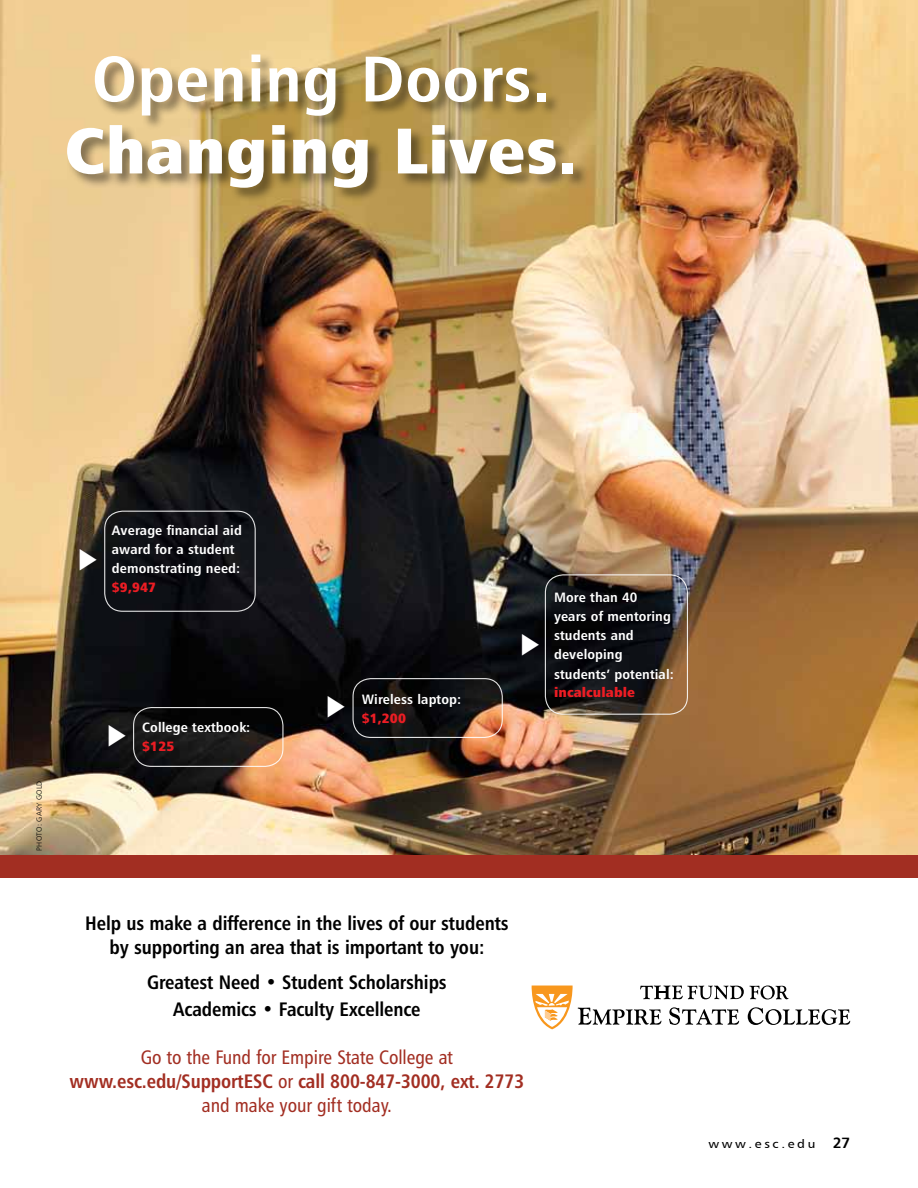
<style>
.page{position:relative;width:918px;height:1188px;background:#fff}
.page>*{position:absolute;margin:0;border:0;box-sizing:border-box;transform-origin:0 0}
.t1{font:64.5px "Humanist 777 BT Extra Black Cond B";letter-spacing:.005em;color:#fff;scale:1.1 1}
.t2{font:64.5px "Humanist 777 BT Bold Condensed B";letter-spacing:.005em;color:#fff;scale:1.1 1}
.t3{font:19.5px/24px "Humanist 777 BT Bold Condensed B";letter-spacing:-.005em;color:#000;text-align:center}
.t4{font:19.5px "Humanist 777 BT Roman Condensed B";letter-spacing:-.005em;color:#a22e22}
.t5{font:19.5px "Humanist 777 BT Bold Condensed B";letter-spacing:-.005em;color:#a22e22}
.t6{font:13.5px/19.2px "Humanist 777 BT Bold Condensed B";letter-spacing:.005em;color:#fff;scale:1.1 1}
.t7{font:13.5px "Humanist 777 BT Extra Black Cond B";letter-spacing:.005em;color:#ed1d24;scale:1.1 1}
.t8{font:12px "Humanist 777 BT Roman B";letter-spacing:.2em;color:#000;scale:1.1 1}
.t9{font:7.5px "Humanist 777 BT Light B";letter-spacing:.03em;color:#000}
.s1{font-family:"Humanist 777 BT Roman Condensed B"}
.s2{font-family:"Humanist 777 BT Bold B";font-size:15px}
</style>
<div class="page">
<img style="left:0;top:0;width:918px;height:855px">
<svg style="left:531px;top:986px;width:319px;height:43px"></svg>
<div style="left:0;top:855px;width:918px;height:23px;background:#a22e22"></div>
<div style="left:67px;top:54px;width:522px;height:149px;background:#000;opacity:.45"></div>
<div style="left:104px;top:511px;width:152px;height:101px;border:1px solid #fff;border-radius:18px"></div>
<div style="left:133px;top:707px;width:151px;height:60px;border:1px solid #fff;border-radius:18px"></div>
<div style="left:352px;top:678px;width:151px;height:60px;border:1px solid #fff;border-radius:18px"></div>
<div style="left:545px;top:574px;width:143px;height:141px;border:1px solid #fff;border-radius:18px"></div>
<svg style="left:80px;top:549px;width:17px;height:22px"></svg>
<svg style="left:109px;top:725px;width:17px;height:21px"></svg>
<svg style="left:328px;top:696px;width:17px;height:22px"></svg>
<svg style="left:522px;top:634px;width:17px;height:21px"></svg>
<h1 class="t2" style="left:92px;top:38px;width:418px">Opening Doors.</h1>
<h1 class="t1" style="left:65px;top:109px;width:468px">Changing Lives.</h1>
<p class="t6" style="left:112px;top:520px;width:120px">Average financial aid award for a student demonstrating need:</p>
<p class="t7" style="left:112px;top:579px;width:42px">$9,947</p>
<p class="t9" style="left:35px;top:850px;width:71px;rotate:-90deg">Photo: Gary gold</p>
<p class="t6" style="left:142px;top:717px;width:100px">College textbook:</p>
<p class="t7" style="left:142px;top:738px;width:31px">$125</p>
<p class="t6" style="left:362px;top:689px;width:92px">Wireless laptop:</p>
<p class="t7" style="left:362px;top:709px;width:42px">$1,200</p>
<h2 class="t3" style="left:85px;top:911px;width:425px">Help us make a difference in the lives of our students by supporting an area that is important to you:</h2>
<h2 class="t3" style="left:147px;top:968px;width:301px;line-height:27px">Greatest Need • Student Scholarships<br>Academics • Faculty Excellence</h2>
<h2 class="t4" style="left:141px;top:1045px;width:314px">Go to the Fund for Empire State College at</h2>
<h2 class="t5" style="left:70px;top:1069px;width:456px">www.esc.edu/SupportESC <span class="s1">or</span> call 800-847-3000, ext. 2773</h2>
<h2 class="t4" style="left:202px;top:1093px;width:192px">and make your gift today.</h2>
<p class="t6" style="left:554px;top:587px;width:110px">More than 40<br>years of mentoring students and developing students’ potential:</p>
<p class="t7" style="left:554px;top:684px;width:75px">incalculable</p>
<p class="t8" style="left:709px;top:1136px;width:131px">www.esc.edu <span class="s2">27</span></p>
</div>
